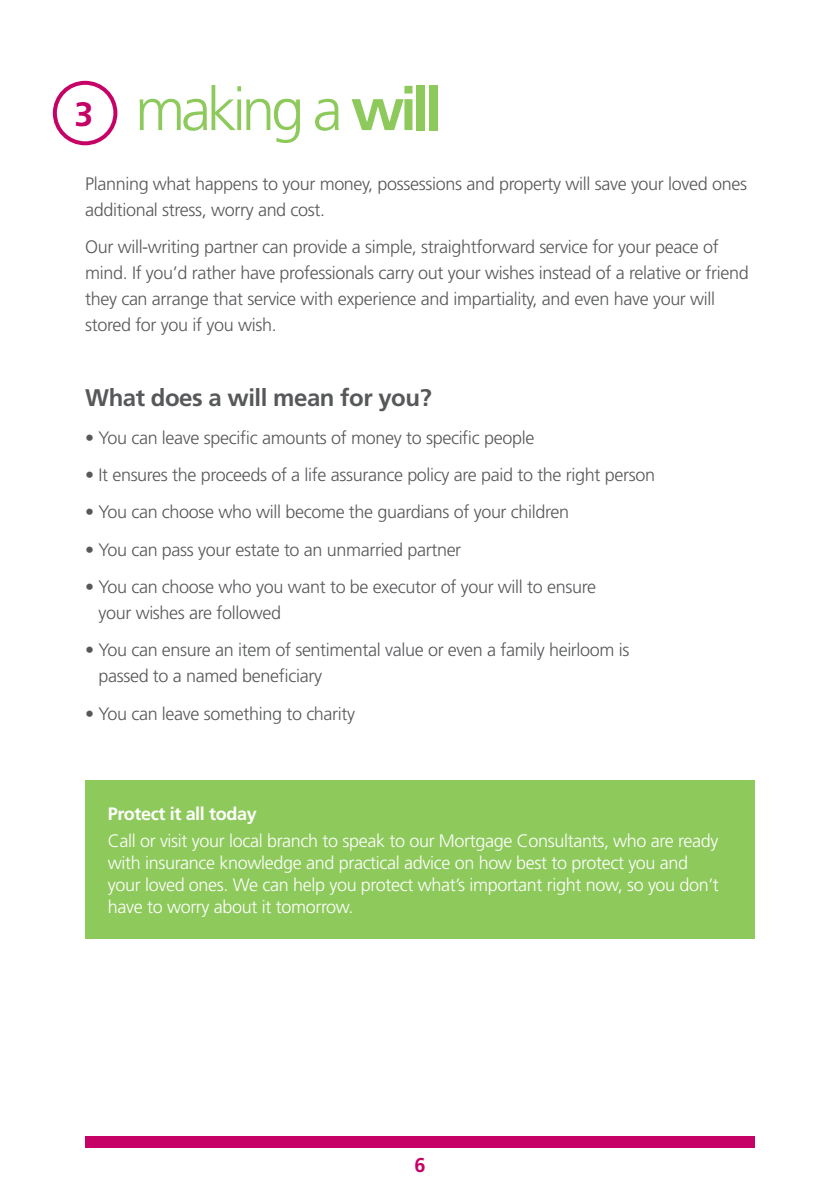
<style>
.page{position:relative;width:840px;height:1191px;background:#fff}
.page>*{position:absolute;margin:0;border:0;box-sizing:border-box;transform-origin:0 0}
.t1{font:300 60px "Frutiger LT Std";letter-spacing:-.07em;color:#8ec95c}
.t2{font:700 33.8px "Frutiger LT Std";color:#c70266}
.t3{font:700 24px "Frutiger LT Std";letter-spacing:-.02em;color:#57585a}
.t4{font:700 20px "Frutiger LT Std";color:#c70266}
.t5{font:300 18px/26px "Frutiger LT Std";letter-spacing:-.02em;color:#57585a}
.t6{font:300 18px/22px "Frutiger LT Std";letter-spacing:-.02em;color:#fff}
.t7{font:700 18px "Frutiger LT Std";letter-spacing:-.02em;color:#fff}
.s1{font-weight:700}
</style>
<div class="page">
<div style="left:85px;top:1136px;width:669px;height:11px;background:#c70266"></div>
<div style="left:85px;top:780px;width:669px;height:159px;background:#8ec95c"></div>
<div style="left:53px;top:81px;width:64px;height:64px;border:4px solid #c70266;border-radius:50%"></div>
<h1 class="t1" style="left:135px;top:75px;width:308px">making a <span class="s1">will</span></h1>
<p class="t5" style="left:85px;top:171px;width:663px">Planning what happens to your money, possessions and property will save your loved ones additional stress, worry and cost.</p>
<p class="t5" style="left:85px;top:234px;width:664px">Our will-writing partner can provide a simple, straightforward service for your peace of mind. If you’d rather have professionals carry out your wishes instead of a relative or friend they can arrange that service with experience and impartiality, and even have your will stored for you if you wish.</p>
<h2 class="t2" style="left:74px;top:94px;width:20px">3</h2>
<h3 class="t3" style="left:85px;top:384px;width:348px">What does a will mean for you?</h3>
<p class="t5" style="left:85px;top:424px;width:450px">• You can leave specific amounts of money to specific people</p>
<p class="t5" style="left:85px;top:462px;width:571px">• It ensures the proceeds of a life assurance policy are paid to the right person</p>
<p class="t5" style="left:85px;top:499px;width:485px">• You can choose who will become the guardians of your children</p>
<p class="t5" style="left:85px;top:536px;width:377px">• You can pass your estate to an unmarried partner</p>
<p class="t5" style="left:98px;top:574px;width:499px;text-indent:-13px">• You can choose who you want to be executor of your will to ensure your wishes are followed</p>
<p class="t5" style="left:98px;top:637px;width:532px;text-indent:-13px">• You can ensure an item of sentimental value or even a family heirloom is passed to a named beneficiary</p>
<p class="t5" style="left:85px;top:700px;width:271px">• You can leave something to charity</p>
<p class="t7" style="left:108px;top:803px;width:150px">Protect it all today</p>
<p class="t6" style="left:108px;top:830px;width:612px">Call or visit your local branch to speak to our Mortgage Consultants, who are ready with insurance knowledge and practical advice on how best to protect you and your loved ones. We can help you protect what’s important right now, so you don’t have to worry about it tomorrow.</p>
<p class="t4" style="left:414px;top:1153px;width:13px">6</p>
</div>
